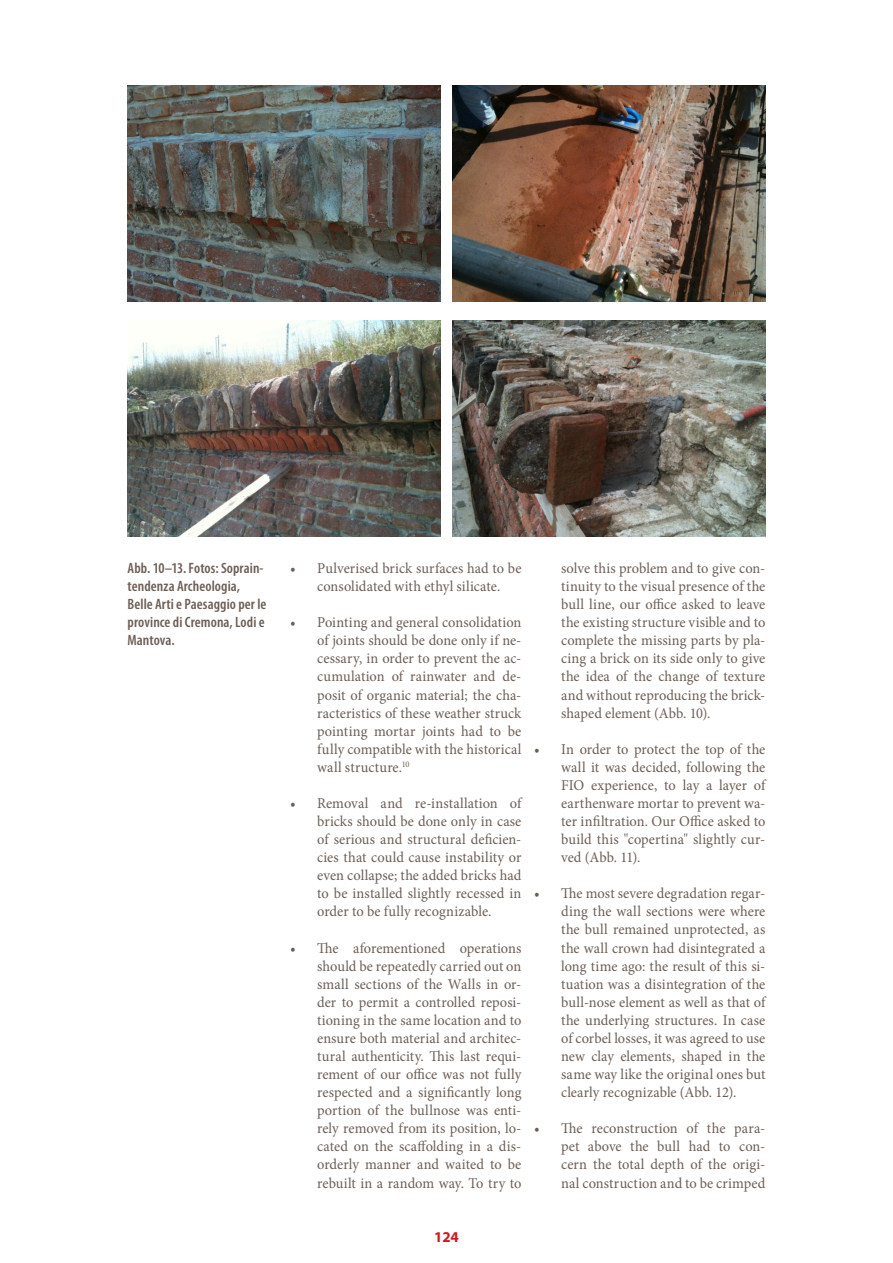
<style>
.page{position:relative;width:893px;height:1263px;background:#fff}
.page>*{position:absolute;margin:0;border:0;box-sizing:border-box;transform-origin:0 0}
.t1{font:15px/18px "Minion Pro";letter-spacing:.005em;color:#6c5e56;text-align:justify;scale:.96 1}
.Bildunterschrift{font:600 condensed 15px/18px "Myriad Pro";letter-spacing:.005em;color:#6c5e56}
.t2{font:700 15px "Myriad Pro";color:#d1161e}
</style>
<div class="page">
<img style="left:128px;top:85px;width:312px;height:217px">
<img style="left:128px;top:320px;width:312px;height:217px">
<img style="left:453px;top:85px;width:312px;height:217px">
<img style="left:453px;top:320px;width:312px;height:217px">
<p class="Bildunterschrift" style="left:128px;top:559px;width:140px">Abb. 10–13. Fotos: Soprain&shy;tendenza Archeologia,<br>Belle Arti e Paesaggio per le province di Cremona, Lodi e<br>Mantova.</p>
<p class="t1" style="left:290px;top:559px;width:242px;text-align:center">• Pulverised brick surfaces had to be consolidated with ethyl silicate.</p>
<p class="t1" style="left:317px;top:613px;width:214px;text-indent:-27px">• Pointing and general consolidation of joints should be done only if ne&shy;cessary, in order to prevent the ac&shy;cumulation of rainwater and de&shy;posit of organic material; the cha&shy;racteristics of these weather struck pointing mortar joints had to be fully compatible with the historical wall structure.<sup>10</sup></p>
<p class="t1" style="left:317px;top:794px;width:214px;text-indent:-27px">• Removal and re-installation of bricks should be done only in case of serious and structural deficien&shy;cies that could cause instability or even collapse; the added bricks had to be installed slightly recessed in order to be fully recognizable.</p>
<p class="t1" style="left:317px;top:939px;width:214px;text-indent:-27px">• The aforementioned operations should be repeatedly carried out on small sections of the Walls in or&shy;der to permit a controlled reposi&shy;tioning in the same location and to ensure both material and architec&shy;tural authenticity. This last requi&shy;rement of our office was not fully respected and a significantly long portion of the bullnose was enti&shy;rely removed from its position, lo&shy;cated on the scaffolding in a dis&shy;orderly manner and waited to be rebuilt in a random way. To try to</p>
<p class="t1" style="left:561px;top:559px;width:214px">solve this problem and to give con&shy;tinuity to the visual presence of the bull line, our office asked to leave the existing structure visible and to complete the missing parts by pla&shy;cing a brick on its side only to give the idea of the change of texture and without reproducing the brick&shy;shaped element (Abb. 10).</p>
<p class="t1" style="left:561px;top:740px;width:214px;text-indent:-27px">• In order to protect the top of the wall it was decided, following the FIO experience, to lay a layer of earthenware mortar to prevent wa&shy;ter infiltration. Our Office asked to build this "copertina" slightly cur&shy;ved (Abb. 11).</p>
<p class="t1" style="left:561px;top:885px;width:214px;text-indent:-27px">• The most severe degradation regar&shy;ding the wall sections were where the bull remained unprotected, as the wall crown had disintegrated a long time ago: the result of this si&shy;tuation was a disintegration of the bull-nose element as well as that of the underlying structures. In case of corbel losses, it was agreed to use new clay elements, shaped in the same way like the original ones but clearly recognizable (Abb. 12).</p>
<p class="t1" style="left:561px;top:1119px;width:214px;text-indent:-27px">• The reconstruction of the para&shy;pet above the bull had to con&shy;cern the total depth of the origi&shy;nal construction and to be crimped</p>
<p class="t2" style="left:434px;top:1227px;width:26px">124</p>
</div>
